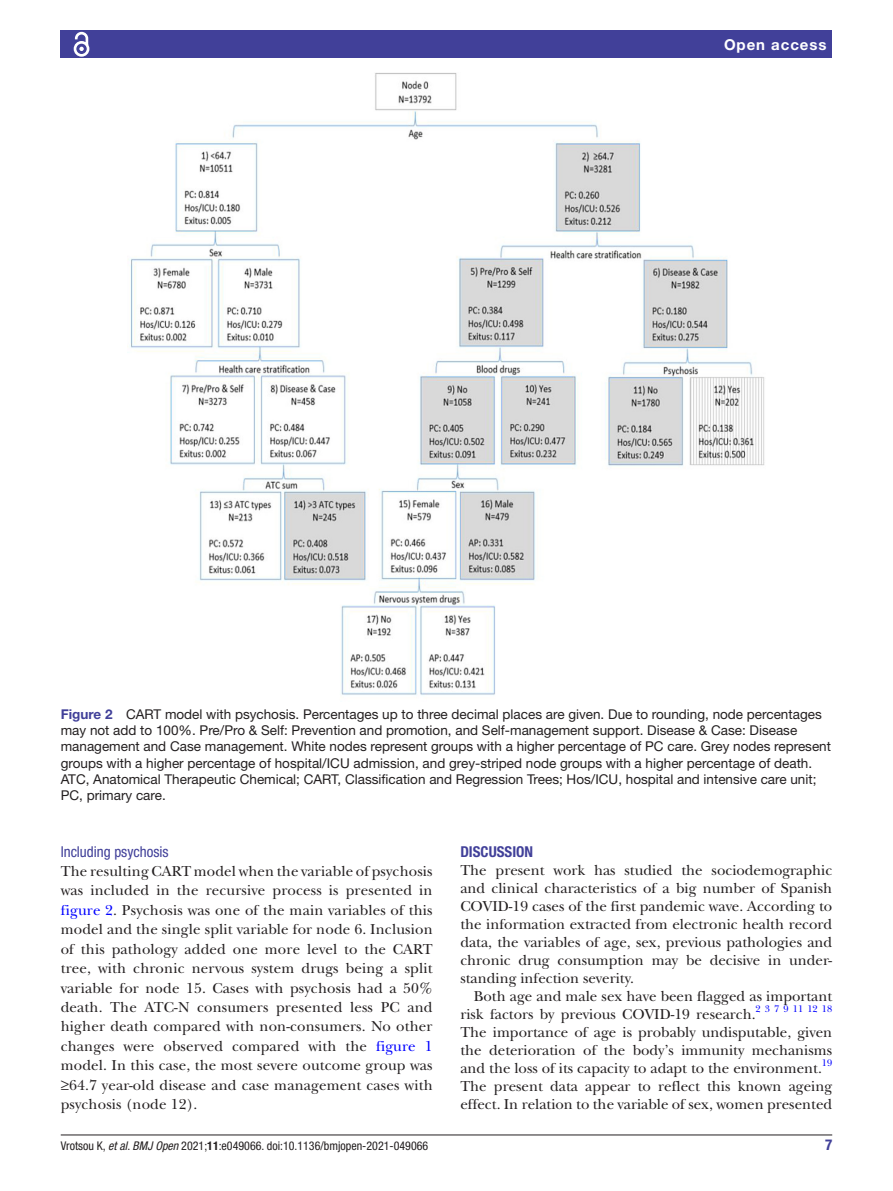
<style>
.page{position:relative;width:893px;height:1191px;background:#fff}
.page>*{position:absolute;margin:0;border:0;box-sizing:border-box;transform-origin:0 0}
.t1{font:15px/19.4px "New Baskerville";color:#231f20;text-align:justify}
.t2{font:condensed 15px "Helvetica Neue LT Std";color:#414099}
.t3{font:700 condensed 15px "Helvetica Neue LT Std";color:#414099}
.t4{font:700 15px "Helvetica Neue LT Std";letter-spacing:.065em;color:#fff}
.t5{font:13.5px/16.2px "Helvetica Neue LT Std";color:#231f20}
.t6{font:condensed 12px "Helvetica Neue LT Std";color:#231f20}
.t7{font:9.9px "New Baskerville";color:#00f}
.s1{font-weight:700;color:#414099}
.s2{color:#00f}
.s3{font-style:italic}
.s4{font-weight:700}
</style>
<div class="page">
<hr style="left:61px;top:1134px;width:771px;height:1px;background:#231f20">
<div style="left:61px;top:31px;width:771px;height:27px;background:#414099"></div>
<svg style="left:73px;top:31px;width:17px;height:26px"></svg>
<img style="left:130px;top:73px;width:635px;height:623px">
<p class="t4" style="left:724px;top:35px;width:104px">Open access</p>
<p class="t5" style="left:61px;top:706px;width:772px"><span class="s1">Figure 2</span> CART model with psychosis. Percentages up to three decimal places are given. Due to rounding, node percentages may not add to 100%. Pre/Pro &amp; Self: Prevention and promotion, and Self-management support. Disease &amp; Case: Disease management and Case management. White nodes represent groups with a higher percentage of PC care. Grey nodes represent groups with a higher percentage of hospital/ICU admission, and grey-striped node groups with a higher percentage of death.<br>ATC, Anatomical Therapeutic Chemical; CART, Classification and Regression Trees; Hos/ICU, hospital and intensive care unit; PC, primary care.</p>
<p class="t2" style="left:61px;top:842px;width:109px">Including psychosis</p>
<p class="t1" style="left:61px;top:861px;width:373px">The resulting CART model when the variable of psychosis was included in the recursive process is presented in <span class="s2">figure 2</span>. Psychosis was one of the main variables of this model and the single split variable for node 6. Inclusion of this pathology added one more level to the CART tree, with chronic nervous system drugs being a split variable for node 15. Cases with psychosis had a 50% death. The ATC-N consumers presented less PC and higher death compared with non-consumers. No other changes were observed compared with the <span class="s2">figure 1 </span>model. In this case, the most severe outcome group was ≥64.7 year-old disease and case management cases with psychosis (node 12).</p>
<p class="t3" style="left:460px;top:842px;width:74px">DISCUSSION</p>
<p class="t1" style="left:460px;top:861px;width:373px;line-height:18px">The present work has studied the sociodemographic and clinical characteristics of a big number of Spanish COVID-19 cases of the first pandemic wave. According to the information extracted from electronic health record data, the variables of age, sex, previous pathologies and chronic drug consumption may be decisive in under&shy;standing infection severity.</p>
<p class="t1" style="left:460px;top:987px;width:373px;line-height:18px;text-indent:13px">Both age and male sex have been flagged as important risk factors by previous COVID-19 research.</p>
<p class="t7" style="left:756px;top:1003px;width:78px">2 3 7 9 11 12 18</p>
<p class="t1" style="left:460px;top:1023px;width:373px;line-height:18px">The importance of age is probably undisputable, given the deterioration of the body’s immunity mechanisms and the loss of its capacity to adapt to the environment.<sup>19<br></sup>The present data appear to reflect this known ageing effect. In relation to the variable of sex, women presented</p>
<p class="t6" style="left:61px;top:1138px;width:369px">Vrotsou K, <span class="s3">et al</span>. <span class="s3">BMJ Open</span> 2021;<span class="s4">11</span>:e049066. doi:10.1136/bmjopen-2021-049066</p>
<p class="t3" style="left:825px;top:1135px;width:9px">7</p>
</div>
